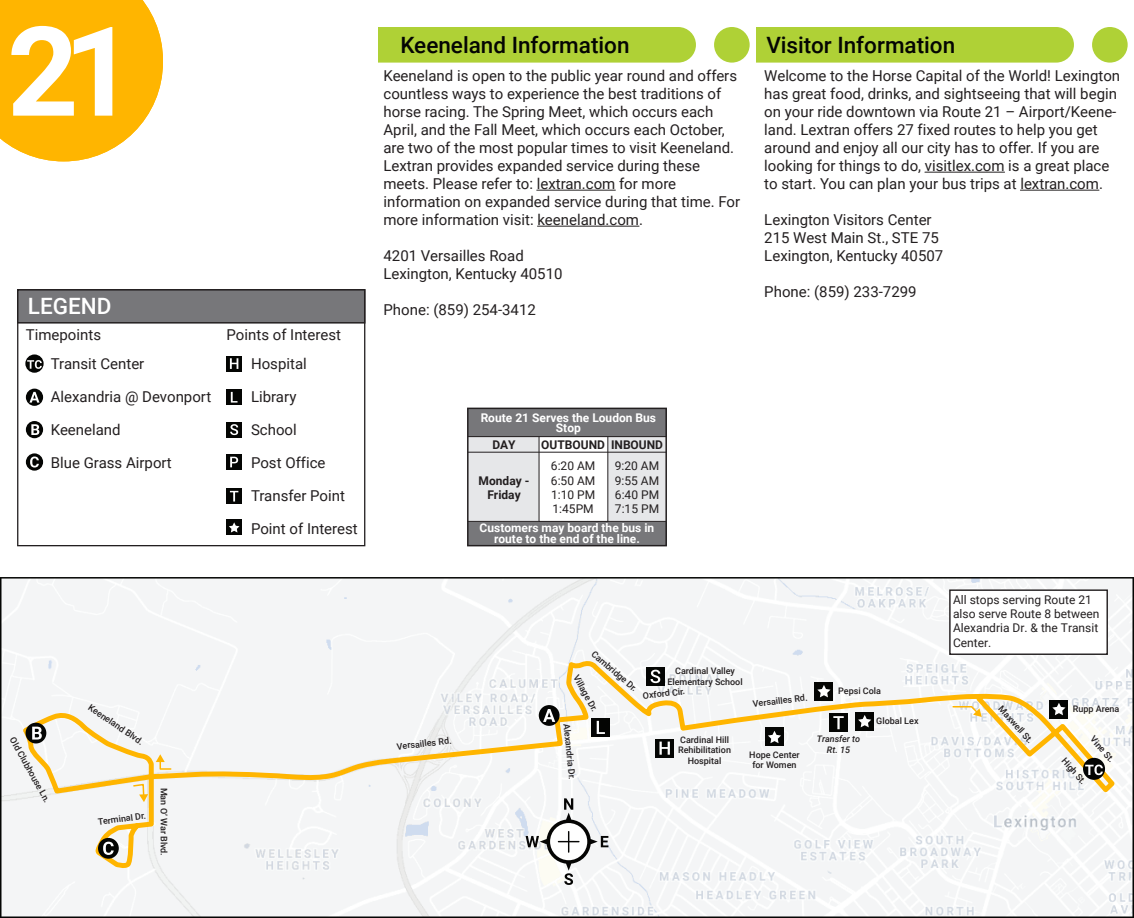
<style>
.page{position:relative;width:1134px;height:918px;background:#fff}
.page>*{position:absolute;margin:0;border:0;box-sizing:border-box;transform-origin:0 0}
.t1{font:700 124.5px "Roboto";color:#fff}
.t2{font:500 22.5px "Roboto";color:#040503}
.t3{font:500 22.5px "Roboto";color:#fff}
.t4{font:15px/18px "Roboto";color:#231f20}
.t5{font:12px/14.4px "Roboto";color:#231f20;text-align:justify}
.t6{font:700 12px/10.5px "Roboto";color:#fff;text-align:center}
.t7{font:700 12px/14.4px "Roboto";color:#231f20;text-align:center}
.t8{font:500 9px/10.8px "Roboto";color:#231f20;text-align:center}
.t9{font:italic 500 9px/10.8px "Roboto";color:#231f20;text-align:center}
</style>
<div class="page">
<div style="left:17px;top:289px;width:348px;height:257px;background:#fff;border:1px solid #231f20"></div>
<div style="left:17px;top:289px;width:348px;height:35px;background:#77777a;border:2px solid #231f20"></div>
<div style="left:26px;top:389px;width:17px;height:17px;background:#040503;border-radius:50%"></div>
<svg style="left:29px;top:392px;width:11px;height:11px"></svg>
<div style="left:26px;top:421px;width:17px;height:17px;background:#040503;border-radius:50%"></div>
<svg style="left:31px;top:424px;width:8px;height:11px"></svg>
<svg style="left:26px;top:453px;width:17px;height:18px"></svg>
<svg style="left:30px;top:457px;width:9px;height:11px"></svg>
<svg style="left:25px;top:354px;width:19px;height:19px"></svg>
<svg style="left:27px;top:360px;width:15px;height:9px"></svg>
<div style="left:227px;top:390px;width:15px;height:15px;background:#040503"></div>
<svg style="left:231px;top:392px;width:7px;height:11px"></svg>
<svg style="left:227px;top:356px;width:15px;height:15px"></svg>
<svg style="left:230px;top:358px;width:8px;height:11px"></svg>
<div style="left:227px;top:422px;width:15px;height:15px;background:#040503"></div>
<svg style="left:230px;top:424px;width:8px;height:11px"></svg>
<div style="left:227px;top:454px;width:15px;height:16px;background:#040503"></div>
<svg style="left:230px;top:457px;width:8px;height:10px"></svg>
<div style="left:227px;top:489px;width:15px;height:15px;background:#040503"></div>
<svg style="left:230px;top:491px;width:8px;height:11px"></svg>
<div style="left:227px;top:520px;width:15px;height:15px;background:#040503"></div>
<svg style="left:229px;top:522px;width:11px;height:11px"></svg>
<div style="left:468px;top:408px;width:198px;height:29px;background:#77777a"></div>
<div style="left:468px;top:521px;width:198px;height:25px;background:#77777a"></div>
<div style="left:468px;top:437px;width:71px;height:84px;background:#e6e7e9"></div>
<div style="left:608px;top:437px;width:58px;height:84px;background:#e6e7e9"></div>
<div style="left:467px;top:408px;width:200px;height:138px;border:2px solid #231f20"></div>
<hr style="left:539px;top:437px;width:1px;height:84px;background:#231f20">
<hr style="left:608px;top:437px;width:1px;height:84px;background:#231f20">
<hr style="left:468px;top:436px;width:198px;height:1px;background:#231f20">
<hr style="left:468px;top:452px;width:198px;height:1px;background:#231f20">
<hr style="left:468px;top:521px;width:198px;height:1px;background:#231f20">
<svg style="left:0;top:0;width:163px;height:161px;background:#ffbd1b"></svg>
<svg style="left:0;top:577px;width:1134px;height:341px;fill:#f4f5f6"></svg>
<div style="left:539px;top:705px;width:21px;height:21px;background:#040503;border-radius:50%"></div>
<svg style="left:543px;top:709px;width:12px;height:13px"></svg>
<div style="left:98px;top:838px;width:21px;height:21px;background:#040503;border-radius:50%"></div>
<svg style="left:103px;top:842px;width:11px;height:13px"></svg>
<svg style="left:1083px;top:758px;width:22px;height:22px"></svg>
<svg style="left:1085px;top:765px;width:18px;height:10px"></svg>
<div style="left:592px;top:718px;width:18px;height:19px;background:#040503"></div>
<svg style="left:597px;top:721px;width:8px;height:13px"></svg>
<div style="left:655px;top:739px;width:19px;height:18px;background:#040503"></div>
<svg style="left:660px;top:742px;width:10px;height:13px"></svg>
<div style="left:646px;top:667px;width:19px;height:19px;background:#040503"></div>
<svg style="left:651px;top:670px;width:9px;height:13px"></svg>
<div style="left:765px;top:728px;width:19px;height:18px;background:#040503"></div>
<svg style="left:768px;top:731px;width:13px;height:12px"></svg>
<div style="left:855px;top:712px;width:19px;height:18px;background:#040503"></div>
<svg style="left:858px;top:715px;width:13px;height:12px"></svg>
<div style="left:1050px;top:700px;width:18px;height:18px;background:#040503"></div>
<svg style="left:1052px;top:703px;width:14px;height:12px"></svg>
<div style="left:815px;top:682px;width:18px;height:18px;background:#040503"></div>
<svg style="left:817px;top:685px;width:14px;height:12px"></svg>
<div style="left:378px;top:27px;width:318px;height:36px;background:#afd136"></div>
<div style="left:714px;top:27px;width:36px;height:36px;background:#afd136;border-radius:50%"></div>
<div style="left:756px;top:27px;width:318px;height:36px;background:#afd136"></div>
<div style="left:1092px;top:27px;width:36px;height:36px;background:#afd136;border-radius:50%"></div>
<hr style="left:537px;top:190px;width:78px;height:1px;background:#231f20">
<hr style="left:537px;top:226px;width:102px;height:1px;background:#231f20">
<hr style="left:925px;top:172px;width:80px;height:1px;background:#231f20">
<hr style="left:1020px;top:190px;width:79px;height:1px;background:#231f20">
<svg style="left:526px;top:798px;width:82px;height:87px"></svg>
<div style="left:949px;top:589px;width:159px;height:66px;background:#fff;border:1px solid #231f20"></div>
<div style="left:829px;top:713px;width:19px;height:19px;background:#040503"></div>
<svg style="left:833px;top:716px;width:11px;height:13px"></svg>
<svg style="left:952px;top:705px;width:30px;height:12px"></svg>
<svg style="left:21px;top:712px;width:151px;height:90px"></svg>
<h1 class="t1" style="left:7px;top:-16px;width:129px">21</h1>
<h2 class="t3" style="left:28px;top:290px;width:85px">LEGEND</h2>
<p class="t4" style="left:26px;top:325px;width:77px">Timepoints</p>
<p class="t4" style="left:227px;top:325px;width:116px">Points of Interest</p>
<p class="t4" style="left:51px;top:354px;width:95px">Transit Center</p>
<p class="t4" style="left:51px;top:387px;width:162px">Alexandria @ Devonport</p>
<p class="t4" style="left:51px;top:420px;width:71px">Keeneland</p>
<p class="t4" style="left:51px;top:453px;width:123px">Blue Grass Airport</p>
<p class="t4" style="left:251px;top:354px;width:57px">Hospital</p>
<p class="t4" style="left:251px;top:387px;width:47px">Library</p>
<p class="t4" style="left:251px;top:420px;width:47px">School</p>
<p class="t4" style="left:251px;top:453px;width:76px">Post Office</p>
<p class="t4" style="left:251px;top:486px;width:95px">Transfer Point</p>
<p class="t4" style="left:251px;top:519px;width:108px">Point of Interest</p>
<p class="t8" style="left:17px;top:735px;width:75px;rotate:61deg">Old Clubhouse Ln.</p>
<p class="t8" style="left:92px;top:702px;width:66px;rotate:34deg">Keeneland Blvd.</p>
<p class="t8" style="left:97px;top:816px;width:50px;rotate:-7deg">Terminal Dr.</p>
<p class="t8" style="left:170px;top:788px;width:70px;rotate:90deg">Man O’ War Blvd.</p>
<h2 class="t2" style="left:400px;top:29px;width:231px">Keeneland Information</h2>
<h2 class="t2" style="left:766px;top:29px;width:190px">Visitor Information</h2>
<p class="t4" style="left:384px;top:66px;width:358px">Keeneland is open to the public year round and offers countless ways to experience the best traditions of horse racing. The Spring Meet, which occurs each April, and the Fall Meet, which occurs each October, are two of the most popular times to visit Keeneland.<br>Lextran provides expanded service during these meets. Please refer to: lextran.com for more information on expanded service during that time. For more information visit: keeneland.com.</p>
<p class="t4" style="left:384px;top:246px;width:181px">4201 Versailles Road<br>Lexington, Kentucky 40510</p>
<p class="t4" style="left:384px;top:300px;width:154px">Phone: (859) 254-3412</p>
<p class="t4" style="left:764px;top:66px;width:357px">Welcome to the Horse Capital of the World! Lexington has great food, drinks, and sightseeing that will begin on your ride downtown via Route 21 – Airport/Keene&shy;land. Lextran offers 27 fixed routes to help you get around and enjoy all our city has to offer. If you are looking for things to do, visitlex.com is a great place to start. You can plan your bus trips at lextran.com.</p>
<p class="t4" style="left:764px;top:210px;width:181px">Lexington Visitors Center<br>215 West Main St., STE 75<br>Lexington, Kentucky 40507</p>
<p class="t4" style="left:764px;top:282px;width:154px">Phone: (859) 233-7299</p>
<p class="t6" style="left:481px;top:412px;width:177px">Route 21 Serves the Loudon Bus<br>Stop</p>
<p class="t7" style="left:492px;top:437px;width:25px">DAY</p>
<p class="t7" style="left:541px;top:437px;width:123px">OUTBOUND INBOUND</p>
<p class="t7" style="left:479px;top:473px;width:52px">Monday -<br>Friday</p>
<p class="t5" style="left:551px;top:458px;width:46px">6:20 AM 6:50 AM 1:10 PM 1:45PM</p>
<p class="t5" style="left:615px;top:458px;width:46px">9:20 AM 9:55 AM 6:40 PM 7:15 PM</p>
<p class="t6" style="left:480px;top:522px;width:176px">Customers may board the bus in route to the end of the line.</p>
<p class="t8" style="left:396px;top:741px;width:56px;rotate:-7deg">Versailles Rd.</p>
<p class="t8" style="left:597px;top:648px;width:59px;rotate:41deg">Cambridge Dr.</p>
<p class="t8" style="left:667px;top:665px;width:77px">Cardinal Valley<br>Elementary School</p>
<p class="t8" style="left:581px;top:672px;width:42px;rotate:61deg">Village Dr.</p>
<p class="t8" style="left:572px;top:723px;width:57px;rotate:84deg">Alexandria Dr.</p>
<p class="t8" style="left:642px;top:690px;width:44px;rotate:-7deg">Oxford Cir.</p>
<p class="t8" style="left:752px;top:698px;width:56px;rotate:-7deg">Versailles Rd.</p>
<p class="t8" style="left:678px;top:734px;width:54px">Cardinal Hill<br>Rehibilitation<br>Hospital</p>
<p class="t8" style="left:749px;top:749px;width:52px">Hope Center for Women</p>
<p class="t8" style="left:838px;top:685px;width:44px">Pepsi Cola</p>
<p class="t9" style="left:817px;top:733px;width:45px">Transfer to<br>Rt. 15</p>
<p class="t8" style="left:876px;top:715px;width:44px">Global Lex</p>
<p class="t5" style="left:953px;top:592px;width:148px;text-align:left">All stops serving Route 21 also serve Route 8 between<br>Alexandria Dr. &amp; the Transit<br>Center.</p>
<p class="t8" style="left:1005px;top:703px;width:48px;rotate:48deg">Maxwell St.</p>
<p class="t8" style="left:1073px;top:703px;width:48px">Rupp Arena</p>
<p class="t8" style="left:1097px;top:734px;width:33px;rotate:49deg">Vine St.</p>
<p class="t8" style="left:1068px;top:755px;width:33px;rotate:49deg">High St.</p>
</div>
